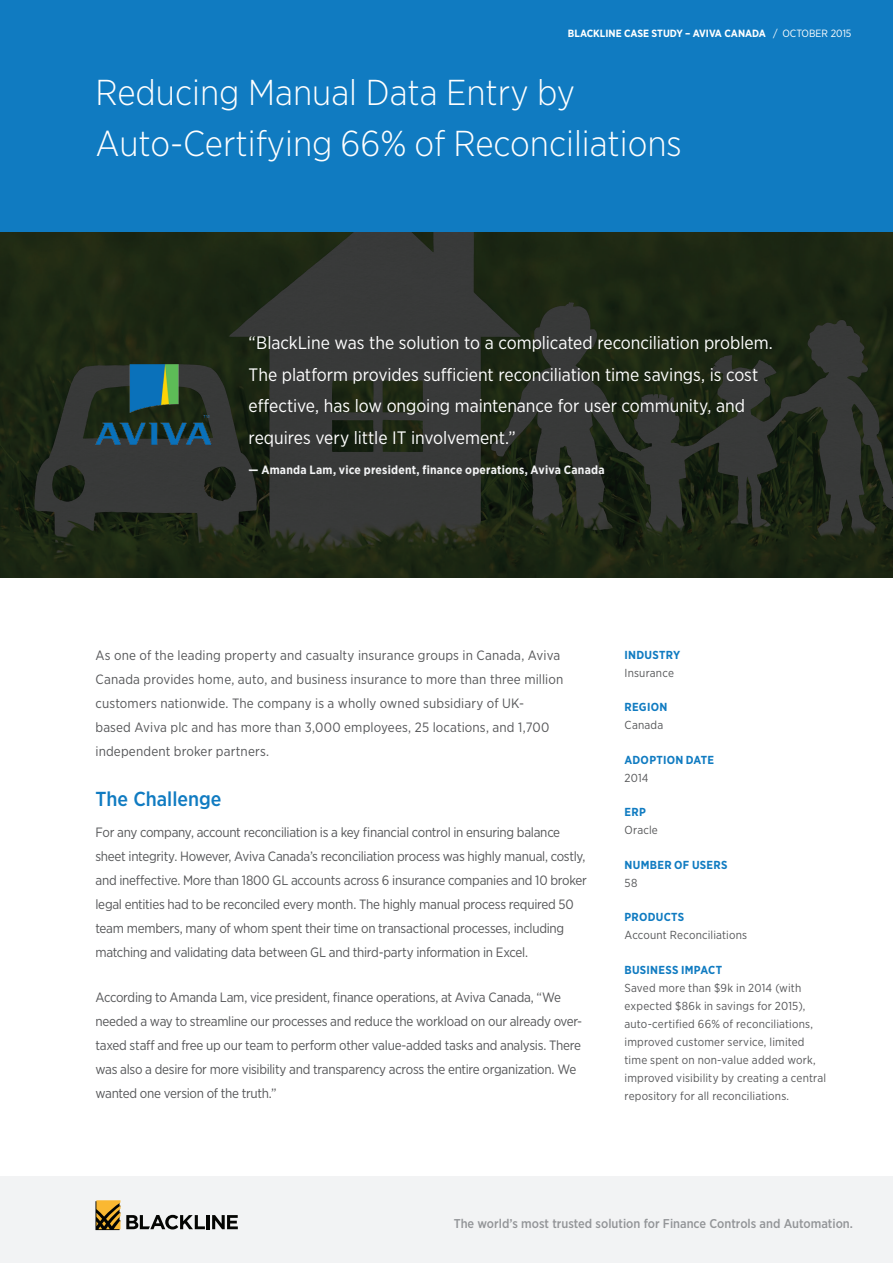
<style>
.page{position:relative;width:893px;height:1263px;background:#fff}
.page>*{position:absolute;margin:0;border:0;box-sizing:border-box;transform-origin:0 0}
.t1{font:300 36px/51px "Gotham Narrow";color:#fff}
.t2{font:500 20.25px "Gotham Narrow";color:#107bc1}
.t3{font:18px/31.5px "Gotham Narrow";letter-spacing:-.005em;color:#fff}
.t4{font:13.5px/24px "Gotham Narrow";letter-spacing:-.02em;color:#57585a}
.t5{font:13.5px/24px "Gotham Narrow";letter-spacing:.01em;color:#57585a}
.t6{font:500 12.75px "Gotham Narrow";color:#939598}
.t7{font:700 12px "Gotham Narrow";letter-spacing:.02em;color:#f2f3f4}
.t8{font:11.7px/18px "Gotham Narrow";letter-spacing:.015em;color:#57585a}
.t9{font:700 11.7px "Gotham Narrow";letter-spacing:.025em;color:#107bc1}
.t10{font:700 10.5px "Gotham Narrow";color:#fff}
.s1{font-weight:400}
</style>
<div class="page">
<img style="left:0;top:232px;width:893px;height:345px">
<div style="left:0;top:1176px;width:893px;height:87px;background:#f2f3f4"></div>
<hr style="left:207px;top:1215px;width:3px;height:14px;background:#040503">
<svg style="left:212px;top:1215px;width:26px;height:14px"></svg>
<svg style="left:126px;top:1215px;width:79px;height:14px"></svg>
<svg style="left:95px;top:1200px;width:25px;height:30px"></svg>
<div style="left:0;top:0;width:893px;height:232px;background:#107bc1"></div>
<img style="left:95px;top:364px;width:116px;height:81px">
<p class="t10" style="left:568px;top:27px;width:285px">BLACKLINE CASE STUDY – AVIVA CANADA <span class="s1">/ OCTOBER 2015</span></p>
<h1 class="t1" style="left:95px;top:66px;width:588px">Reducing Manual Data Entry by<br>Auto-Certifying 66% of Reconciliations</h1>
<p class="t3" style="left:249px;top:327px;width:526px">“BlackLine was the solution to a complicated reconciliation problem.<br>The platform provides sufficient reconciliation time savings, is cost effective, has low ongoing maintenance for user community, and requires very little IT involvement.”</p>
<p class="t7" style="left:249px;top:462px;width:358px">— Amanda Lam, vice president, finance operations, Aviva Canada</p>
<p class="t5" style="left:95px;top:643px;width:469px">As one of the leading property and casualty insurance groups in Canada, Aviva Canada provides home, auto, and business insurance to more than three million customers nationwide. The company is a wholly owned subsidiary of UK-<br>based Aviva plc and has more than 3,000 employees, 25 locations, and 1,700 independent broker partners.</p>
<h2 class="t2" style="left:95px;top:786px;width:128px">The Challenge</h2>
<p class="t4" style="left:95px;top:820px;width:493px">For any company, account reconciliation is a key financial control in ensuring balance sheet integrity. However, Aviva Canada’s reconciliation process was highly manual, costly, and ineffective. More than 1800 GL accounts across 6 insurance companies and 10 broker legal entities had to be reconciled every month. The highly manual process required 50 team members, many of whom spent their time on transactional processes, including matching and validating data between GL and third-party information in Excel.</p>
<p class="t4" style="left:95px;top:985px;width:488px">According to Amanda Lam, vice president, finance operations, at Aviva Canada, “We needed a way to streamline our processes and reduce the workload on our already over&shy;taxed staff and free up our team to perform other value-added tasks and analysis. There was also a desire for more visibility and transparency across the entire organization. We wanted one version of the truth.”</p>
<p class="t9" style="left:624px;top:647px;width:57px">INDUSTRY</p>
<p class="t8" style="left:624px;top:663px;width:51px">Insurance</p>
<p class="t9" style="left:624px;top:700px;width:44px">REGION</p>
<p class="t8" style="left:624px;top:716px;width:40px">Canada</p>
<p class="t9" style="left:624px;top:752px;width:91px">ADOPTION DATE</p>
<p class="t8" style="left:624px;top:768px;width:26px">2014</p>
<p class="t9" style="left:624px;top:805px;width:23px">ERP</p>
<p class="t8" style="left:624px;top:821px;width:35px">Oracle</p>
<p class="t9" style="left:624px;top:857px;width:104px">NUMBER OF USERS</p>
<p class="t8" style="left:624px;top:873px;width:14px">58</p>
<p class="t9" style="left:624px;top:910px;width:61px">PRODUCTS</p>
<p class="t8" style="left:624px;top:926px;width:124px">Account Reconciliations</p>
<p class="t9" style="left:624px;top:962px;width:99px">BUSINESS IMPACT</p>
<p class="t8" style="left:624px;top:978px;width:203px">Saved more than $9k in 2014 (with expected $86k in savings for 2015), auto-certified 66% of reconciliations, improved customer service, limited time spent on non-value added work, improved visibility by creating a central repository for all reconciliations.</p>
<p class="t6" style="left:454px;top:1215px;width:401px">The world’s most trusted solution for Finance Controls and Automation.</p>
</div>
